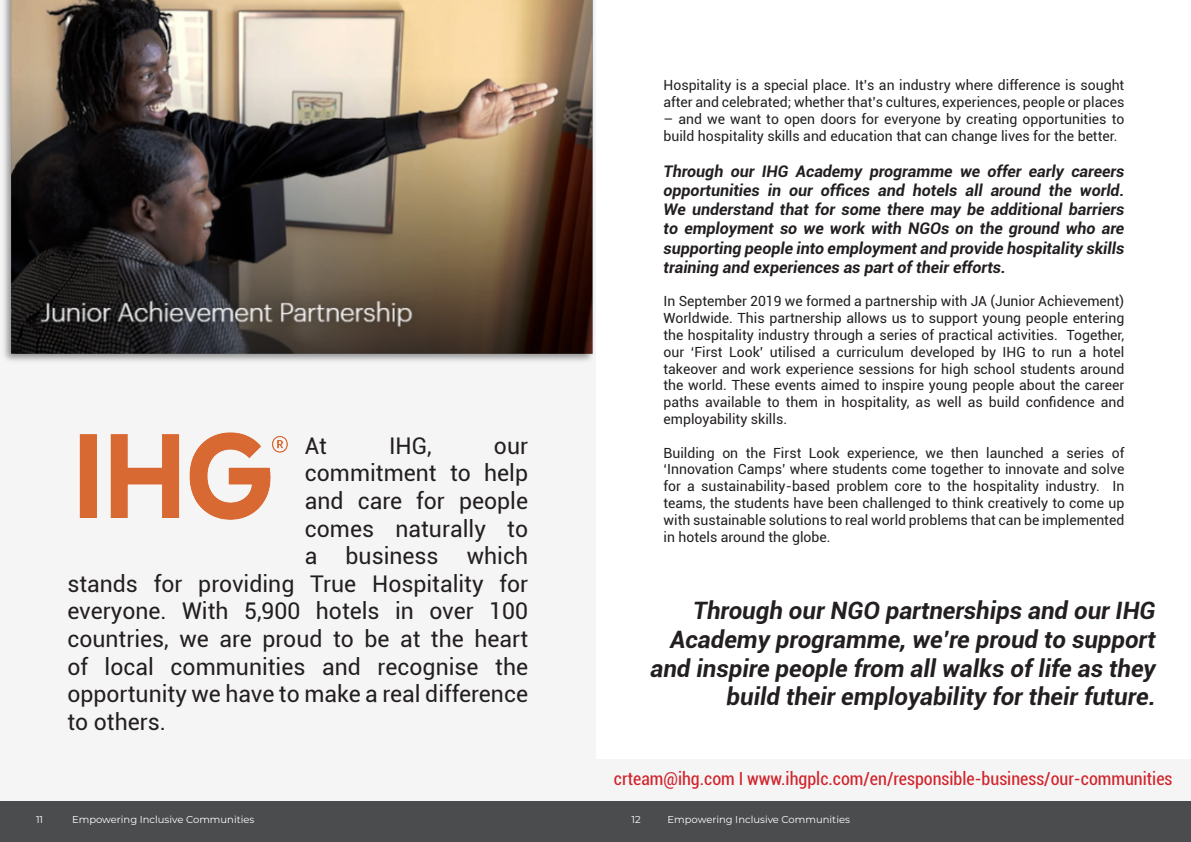
<style>
.page{position:relative;width:1191px;height:842px;background:#fff}
.page>*{position:absolute;margin:0;border:0;box-sizing:border-box;transform-origin:0 0}
.t1{font:italic 700 24px/28.8px "Roboto";color:#231f20;text-align:right}
.t2{font:23px "Roboto";color:#231f20}
.t3{font:condensed 18px "Roboto";color:#d1232a}
.t4{font:italic 700 16px/19.2px "Roboto";color:#231f20;text-align:justify}
.t5{font:14px/16.8px "Roboto";color:#231f20}
.t6{font:10px "Montserrat";color:#fff}
</style>
<div class="page">
<div style="left:0;top:801px;width:1191px;height:41px;background:#4b4c4d"></div>
<div style="left:595px;top:760px;width:596px;height:41px;background:#f5f5f6"></div>
<div style="left:0;top:0;width:595px;height:801px;background:#f5f5f6"></div>
<img style="left:4px;top:0;width:589px;height:361px">
<img style="left:79px;top:432px;width:209px;height:88px">
<p class="t2" style="left:305px;top:429px;width:24px">At</p>
<p class="t2" style="left:389px;top:429px;width:44px">IHG,</p>
<p class="t2" style="left:494px;top:429px;width:36px">our</p>
<p class="t2" style="left:305px;top:457px;width:225px">commitment to help</p>
<p class="t2" style="left:305px;top:485px;width:225px">and care for people</p>
<p class="t2" style="left:305px;top:512px;width:225px">comes naturally to</p>
<p class="t2" style="left:305px;top:540px;width:225px">a business which</p>
<p class="t2" style="left:67px;top:567px;width:462px">stands for providing True Hospitality for</p>
<p class="t2" style="left:67px;top:595px;width:462px">everyone. With 5,900 hotels in over 100</p>
<p class="t2" style="left:67px;top:623px;width:462px">countries, we are proud to be at the heart</p>
<p class="t2" style="left:67px;top:650px;width:462px">of local communities and recognise the</p>
<p class="t2" style="left:67px;top:678px;width:462px">opportunity we have to make a real difference</p>
<p class="t2" style="left:67px;top:705px;width:100px">to others.</p>
<p class="t5" style="left:663px;top:76px;width:462px">Hospitality is a special place. It’s an industry where difference is sought after and celebrated; whether that’s cultures, experiences, people or places</p>
<p class="t5" style="left:663px;top:110px;width:462px">– and we want to open doors for everyone by creating opportunities to build hospitality skills and education that can change lives for the better.</p>
<p class="t4" style="left:663px;top:161px;width:462px">Through our IHG Academy programme we offer early careers opportunities in our offices and hotels all around the world.<br>We understand that for some there may be additional barriers to employment so we work with NGOs on the ground who are supporting people into employment and provide hospitality skills training and experiences as part of their efforts.</p>
<p class="t5" style="left:663px;top:292px;width:462px;text-align:justify">In September 2019 we formed a partnership with JA (Junior Achievement)<br>Worldwide. This partnership allows us to support young people entering the hospitality industry through a series of practical activities. Together, our ‘First Look’ utilised a curriculum developed by IHG to run a hotel takeover and work experience sessions for high school students around the world. These events aimed to inspire young people about the career paths available to them in hospitality, as well as build confidence and employability skills.</p>
<p class="t5" style="left:663px;top:444px;width:462px;text-align:justify">Building on the First Look experience, we then launched a series of ‘Innovation Camps’ where students come together to innovate and solve for a sustainability-based problem core to the hospitality industry. In teams, the students have been challenged to think creatively to come up with sustainable solutions to real world problems that can be implemented in hotels around the globe.</p>
<p class="t1" style="left:650px;top:595px;width:506px">Through our NGO partnerships and our IHG Academy programme, we’re proud to support and inspire people from all walks of life as they build their employability for their future.</p>
<p class="t3" style="left:614px;top:766px;width:560px">crteam@ihg.com I www.ihgplc.com/en/responsible-business/our-communities</p>
<p class="t6" style="left:36px;top:812px;width:9px">11</p>
<p class="t6" style="left:72px;top:812px;width:184px">Empowering Inclusive Communities</p>
<p class="t6" style="left:631px;top:812px;width:11px">12</p>
<p class="t6" style="left:667px;top:812px;width:184px">Empowering Inclusive Communities</p>
</div>
